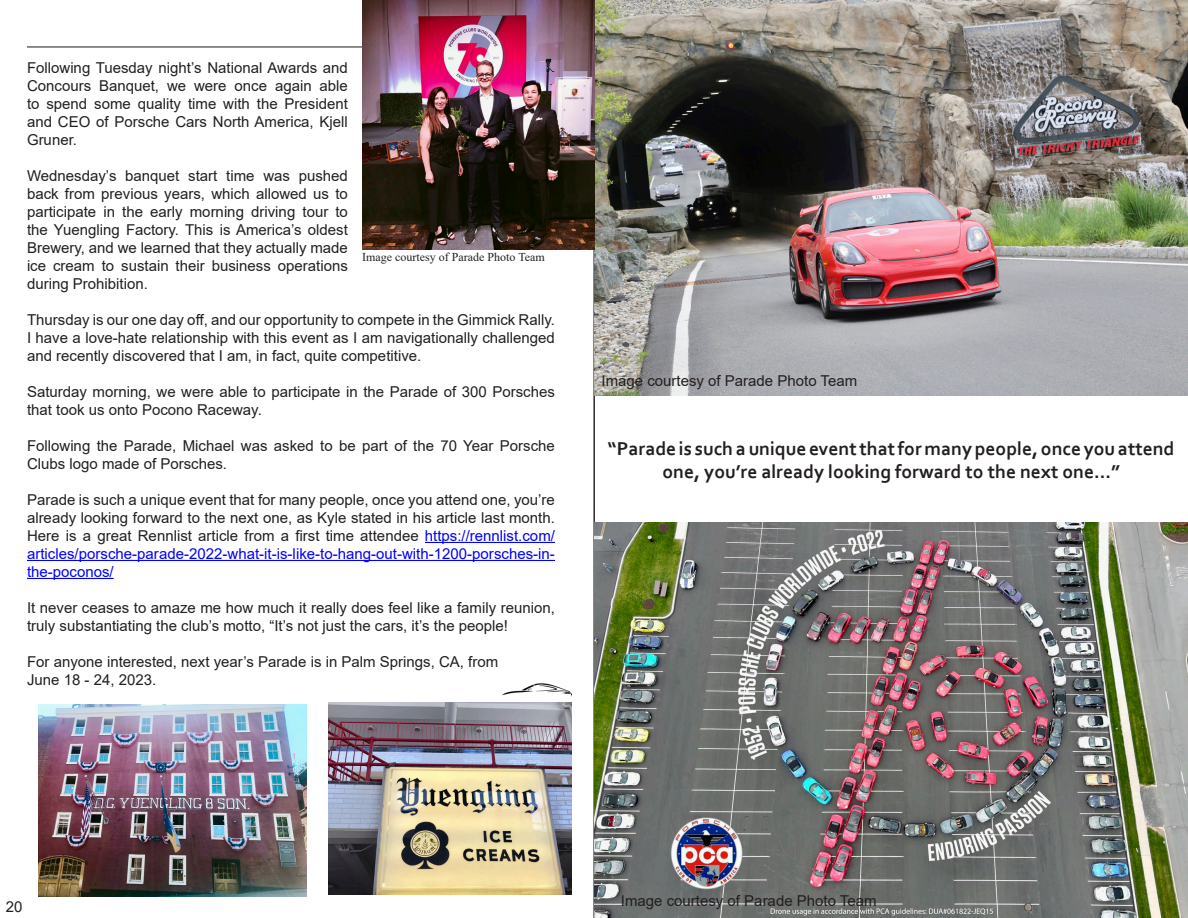
<style>
.page{position:relative;width:1188px;height:918px;background:#fff}
.page>*{position:absolute;margin:0;border:0;box-sizing:border-box;transform-origin:0 0}
.t1{font:700 19.5px/23.4px "Corbel";color:#231f20;text-align:center}
.t2{font:15px/18px "Arial";color:#231f20;text-align:justify}
.t3{font:12px "Times New Roman";color:#231f20}
.s1{color:#00f}
</style>
<div class="page">
<hr style="left:27px;top:46px;width:540px;height:2px;background:#231f20">
<hr style="left:594px;top:0;width:1px;height:918px;background:#231f20">
<hr style="left:425px;top:542px;width:130px;height:1px;background:#00f">
<hr style="left:27px;top:560px;width:528px;height:1px;background:#00f">
<hr style="left:27px;top:578px;width:87px;height:1px;background:#00f">
<img style="left:38px;top:704px;width:269px;height:193px">
<img style="left:329px;top:703px;width:243px;height:191px">
<img style="left:594px;top:0;width:594px;height:396px">
<img style="left:362px;top:0;width:232px;height:249px">
<img style="left:594px;top:522px;width:594px;height:396px">
<img style="left:503px;top:684px;width:69px;height:12px">
<p class="t2" style="left:27px;top:59px;width:322px">Following Tuesday night’s National Awards and Concours Banquet, we were once again able to spend some quality time with the President and CEO of Porsche Cars North America, Kjell Gruner.</p>
<p class="t2" style="left:27px;top:167px;width:322px">Wednesday’s banquet start time was pushed back from previous years, which allowed us to participate in the early morning driving tour to the Yuengling Factory. This is America’s oldest Brewery, and we learned that they actually made ice cream to sustain their business operations during Prohibition.</p>
<p class="t2" style="left:27px;top:311px;width:529px">Thursday is our one day off, and our opportunity to compete in the Gimmick Rally.<br>I have a love-hate relationship with this event as I am navigationally challenged and recently discovered that I am, in fact, quite competitive.</p>
<p class="t2" style="left:27px;top:383px;width:529px">Saturday morning, we were able to participate in the Parade of 300 Porsches that took us onto Pocono Raceway.</p>
<p class="t2" style="left:27px;top:437px;width:529px">Following the Parade, Michael was asked to be part of the 70 Year Porsche<br>Clubs logo made of Porsches.</p>
<p class="t2" style="left:27px;top:491px;width:530px">Parade is such a unique event that for many people, once you attend one, you’re already looking forward to the next one, as Kyle stated in his article last month.<br>Here is a great Rennlist article from a first time attendee <span class="s1">https://rennlist.com/ articles/porsche-parade-2022-what-it-is-like-to-hang-out-with-1200-porsches-in&shy;the-poconos/</span></p>
<p class="t2" style="left:27px;top:599px;width:529px">It never ceases to amaze me how much it really does feel like a family reunion, truly substantiating the club’s motto, “It’s not just the cars, it’s the people!</p>
<p class="t2" style="left:27px;top:653px;width:473px">For anyone interested, next year’s Parade is in Palm Springs, CA, from</p>
<p class="t2" style="left:27px;top:671px;width:131px">June 18 - 24, 2023.</p>
<p class="t3" style="left:362px;top:248px;width:184px">Image courtesy of Parade Photo Team</p>
<p class="t2" style="left:602px;top:371px;width:257px">Image courtesy of Parade Photo Team</p>
<p class="t1" style="left:608px;top:436px;width:568px">“Parade is such a unique event that for many people, once you attend one, you’re already looking forward to the next one...”</p>
<p class="t2" style="left:6px;top:898px;width:18px">20</p>
<p class="t2" style="left:621px;top:892px;width:257px">Image courtesy of Parade Photo Team</p>
</div>
